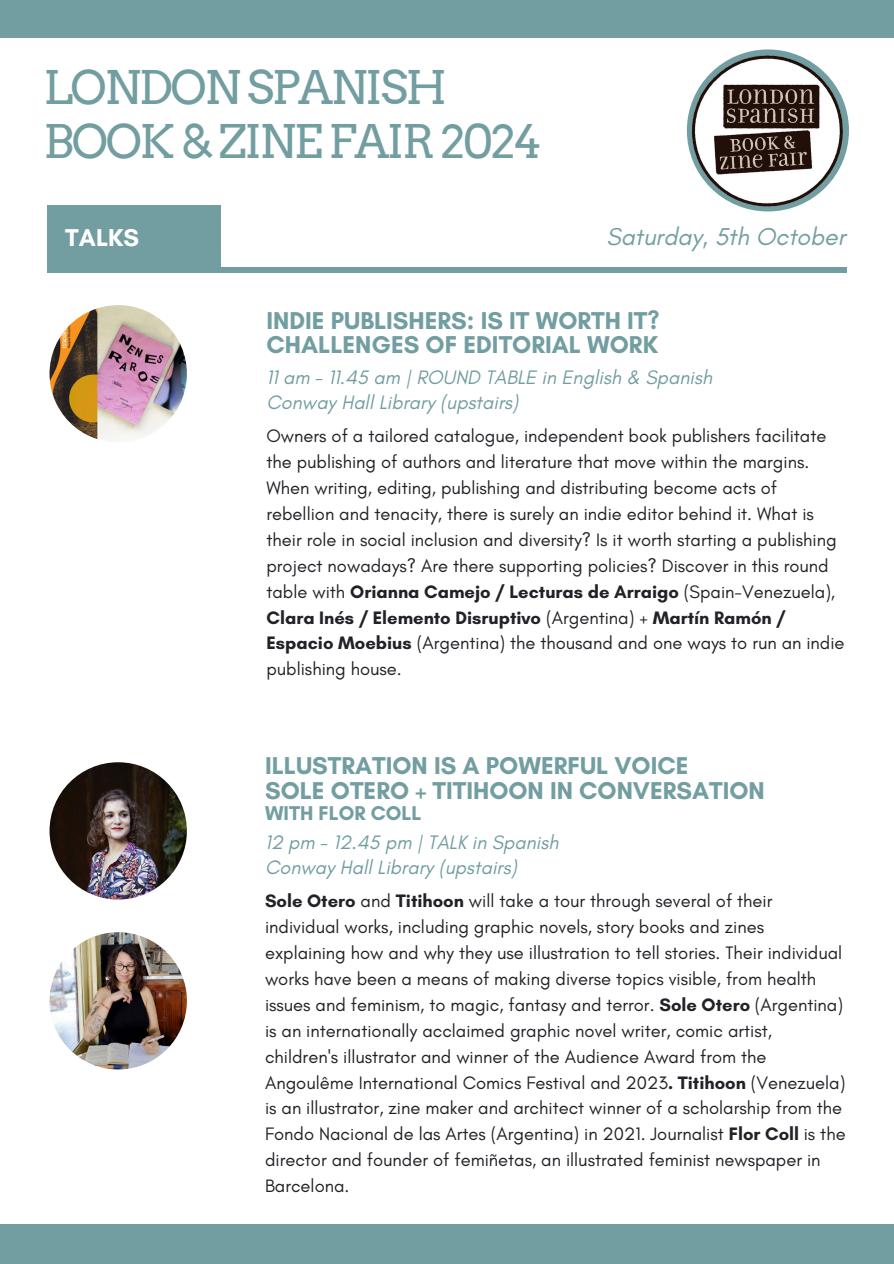
<style>
.page{position:relative;width:894px;height:1264px;background:#fff}
.page>*{position:absolute;margin:0;border:0;box-sizing:border-box;transform-origin:0 0}
.t1{font:46.35px/54px "Arvo";letter-spacing:-.05em;color:#729ea1}
.t2{font:700 24.75px/24.8px "Glacial Indifference";color:#729ea1}
.t3{font:italic 24.75px "Glacial Indifference";color:#729ea1}
.t4{font:700 24.75px "Glacial Indifference";color:#fff}
.t5{font:700 20.25px "Glacial Indifference";color:#729ea1}
.t6{font:italic 19.8px "Glacial Indifference";color:#729ea1}
.t7{font:18.3px/25.8px "Glacial Indifference";color:#212227}
.s1{font-weight:700}
</style>
<div class="page">
<div style="left:48px;top:268px;width:798px;height:5px;background:#729ea1"></div>
<div style="left:47px;top:205px;width:174px;height:68px;background:#729ea1"></div>
<img style="left:50px;top:305px;width:137px;height:137px;border-radius:50%">
<div style="left:0;top:1224px;width:893px;height:39px;background:#729ea1"></div>
<div style="left:0;top:0;width:893px;height:38px;background:#729ea1"></div>
<img style="left:689px;top:52px;width:156px;height:156px">
<img style="left:50px;top:762px;width:137px;height:137px;border-radius:50%">
<img style="left:50px;top:932px;width:137px;height:137px;border-radius:50%">
<h1 class="t1" style="left:44px;top:61px;width:499px">LONDON SPANISH<br>BOOK &amp; ZINE FAIR 2024</h1>
<h2 class="t4" style="left:65px;top:223px;width:75px">TALKS</h2>
<h3 class="t3" style="left:606px;top:222px;width:240px">Saturday, 5th October</h3>
<p class="t2" style="left:266px;top:307px;width:394px">INDIE PUBLISHERS: IS IT WORTH IT?<br>CHALLENGES OF EDITORIAL WORK</p>
<h2 class="t6" style="left:266px;top:365px;width:447px">11 am - 11.45 am | ROUND TABLE in English &amp; Spanish</h2>
<p class="t6" style="left:266px;top:390px;width:253px">Conway Hall Library (upstairs)</p>
<p class="t7" style="left:266px;top:423px;width:579px">Owners of a tailored catalogue, independent book publishers facilitate the publishing of authors and literature that move within the margins.<br>When writing, editing, publishing and distributing become acts of rebellion and tenacity, there is surely an indie editor behind it. What is their role in social inclusion and diversity? Is it worth starting a publishing project nowadays? Are there supporting policies? Discover in this round table with <span class="s1">Orianna Camejo / Lecturas de Arraigo</span> (Spain-Venezuela), <span class="s1">Clara Inés / Elemento Disruptivo</span> (Argentina) + <span class="s1">Martín Ramón / Espacio Moebius</span> (Argentina) the thousand and one ways to run an indie publishing house.</p>
<p class="t2" style="left:265px;top:752px;width:501px">ILLUSTRATION IS A POWERFUL VOICE<br>SOLE OTERO + TITIHOON IN CONVERSATION</p>
<p class="t5" style="left:265px;top:800px;width:158px">WITH FLOR COLL</p>
<p class="t6" style="left:265px;top:830px;width:295px">12 pm - 12.45 pm | TALK in Spanish</p>
<p class="t6" style="left:265px;top:854px;width:253px">Conway Hall Library (upstairs)</p>
<h2 class="t7" style="left:265px;top:888px;width:582px"><span class="s1">Sole Otero</span> and <span class="s1">Titihoon</span> will take a tour through several of their individual works, including graphic novels, story books and zines explaining how and why they use illustration to tell stories. Their individual works have been a means of making diverse topics visible, from health issues and feminism, to magic, fantasy and terror. <span class="s1">Sole Otero</span> (Argentina) is an internationally acclaimed graphic novel writer, comic artist, children's illustrator and winner of the Audience Award from the Angoulême International Comics Festival and 2023<span class="s1">. Titihoon</span> (Venezuela) is an illustrator, zine maker and architect winner of a scholarship from the Fondo Nacional de las Artes (Argentina) in 2021. Journalist <span class="s1">Flor Coll</span> is the director and founder of femiñetas, an illustrated feminist newspaper in Barcelona.</h2>
</div>
